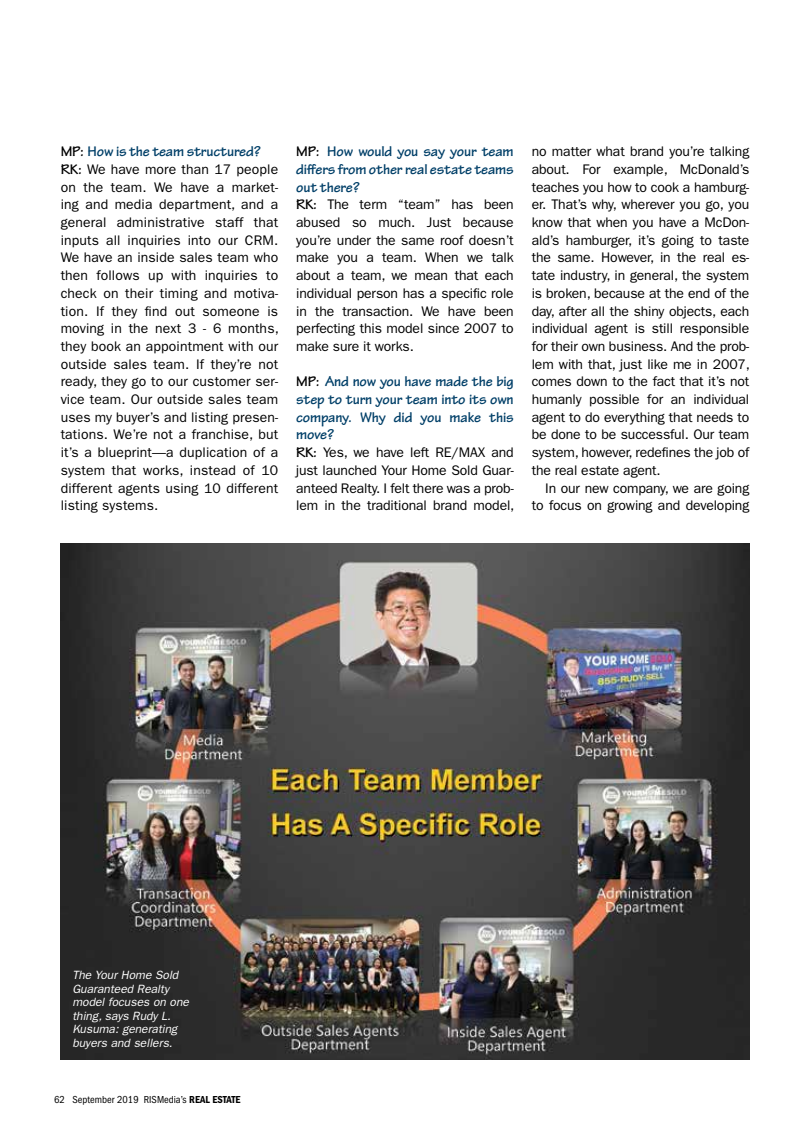
<style>
.page{position:relative;width:810px;height:1134px;background:#fff}
.page>*{position:absolute;margin:0;border:0;box-sizing:border-box;transform-origin:0 0}
.t1{font:700 15px/17.7px "Tekton Pro";letter-spacing:-.01em;color:#003f68;text-align:justify}
.t2{font:13.95px/17.7px "Franklin Gothic";letter-spacing:-.01em;color:#000;text-align:justify}
.t3{font:italic 12px/13.5px "Franklin Gothic";color:#fff}
.t4{font:condensed 10.5px "Franklin Gothic";color:#000}
.s1{color:#000}
.s2{font-family:"Tekton Pro";font-weight:700;font-size:15px}
.s3{font-weight:600}
</style>
<div class="page">
<img style="left:61px;top:543px;width:688px;height:517px">
<p class="t1" style="left:61px;top:143px;width:202px"><span class="s1">MP:</span> How is the team structured?</p>
<p class="t2" style="left:61px;top:160px;width:220px"><span class="s2">RK:</span> We have more than 17 people on the team. We have a market&shy;ing and media department, and a general administrative staff that inputs all inquiries into our CRM.<br>We have an inside sales team who then follows up with inquiries to check on their timing and motiva&shy;tion. If they find out someone is moving in the next 3 - 6 months, they book an appointment with our outside sales team. If they’re not ready, they go to our customer ser&shy;vice team. Our outside sales team uses my buyer’s and listing presen&shy;tations. We’re not a franchise, but it’s a blueprint—a duplication of a system that works, instead of 10 different agents using 10 different listing systems.</p>
<p class="t1" style="left:296px;top:143px;width:219px"><span class="s1">MP:</span> How would you say your team differs from other real estate teams out there?</p>
<p class="t2" style="left:296px;top:196px;width:219px"><span class="s2">RK:</span> The term “team” has been abused so much. Just because you’re under the same roof doesn’t make you a team. When we talk about a team, we mean that each individual person has a specific role in the transaction. We have been perfecting this model since 2007 to make sure it works.</p>
<p class="t1" style="left:296px;top:373px;width:219px"><span class="s1">MP:</span> And now you have made the big step to turn your team into its own company. Why did you make this move?</p>
<p class="t2" style="left:296px;top:444px;width:220px"><span class="s2">RK:</span> Yes, we have left RE/MAX and just launched Your Home Sold Guar&shy;anteed Realty. I felt there was a prob&shy;lem in the traditional brand model,</p>
<p class="t2" style="left:532px;top:143px;width:220px">no matter what brand you’re talking about. For example, McDonald’s teaches you how to cook a hamburg&shy;er. That’s why, wherever you go, you know that when you have a McDon&shy;ald’s hamburger, it’s going to taste the same. However, in the real es&shy;tate industry, in general, the system is broken, because at the end of the day, after all the shiny objects, each individual agent is still responsible for their own business. And the prob&shy;lem with that, just like me in 2007, comes down to the fact that it’s not humanly possible for an individual agent to do everything that needs to be done to be successful. Our team system, however, redefines the job of the real estate agent.</p>
<p class="t2" style="left:532px;top:479px;width:219px;text-align:right">In our new company, we are going to focus on growing and developing</p>
<p class="t3" style="left:72px;top:969px;width:118px">The Your Home Sold<br>Guaranteed Realty model focuses on one thing, says Rudy L.<br>Kusuma: generating buyers and sellers.</p>
<p class="t4" style="left:54px;top:1094px;width:188px">62 September 2019 RISMedia’s <span class="s3">REAL ESTATE</span></p>
</div>
